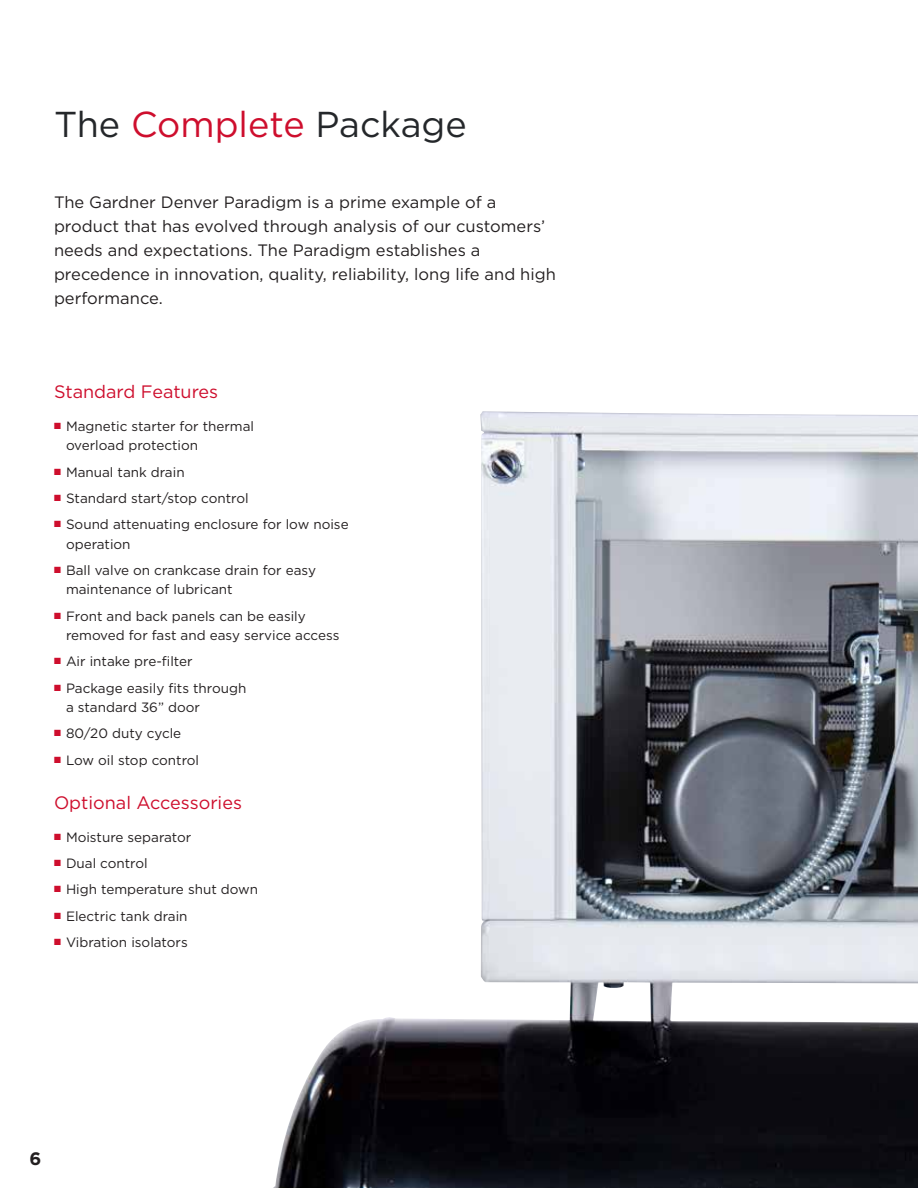
<style>
.page{position:relative;width:918px;height:1188px;background:#fff}
.page>*{position:absolute;margin:0;border:0;box-sizing:border-box;transform-origin:0 0}
.t1{font:36px "Gotham";color:#24272a}
.t2{font:18px "Gotham";color:#ce0e2d}
.t3{font:700 18px "Gotham";color:#231f20}
.t4{font:16.5px/24px "Gotham";color:#231f20}
.t5{font:13.5px/19.5px "Gotham";color:#231f20}
.s1{color:#ce0e2d}
</style>
<div class="page">
<img style="left:273px;top:411px;width:645px;height:777px">
<h1 class="t1" style="left:54px;top:101px;width:414px">The <span class="s1">Complete</span> Package</h1>
<p class="t4" style="left:54px;top:190px;width:503px">The Gardner Denver Paradigm is a prime example of a product that has evolved through analysis of our customers’ needs and expectations. The Paradigm establishes a precedence in innovation, quality, reliability, long life and high performance.</p>
<h2 class="t2" style="left:54px;top:380px;width:166px">Standard Features</h2>
<p class="t5" style="left:66px;top:416px;width:190px;text-indent:-12px"><span class="s1">■</span> Magnetic starter for thermal overload protection</p>
<p class="t5" style="left:54px;top:462px;width:132px"><span class="s1">■</span> Manual tank drain</p>
<p class="t5" style="left:54px;top:488px;width:196px"><span class="s1">■</span> Standard start/stop control</p>
<p class="t5" style="left:66px;top:514px;width:284px;text-indent:-12px"><span class="s1">■</span> Sound attenuating enclosure for low noise operation</p>
<p class="t5" style="left:66px;top:560px;width:252px;text-indent:-12px"><span class="s1">■</span> Ball valve on crankcase drain for easy maintenance of lubricant</p>
<p class="t5" style="left:66px;top:606px;width:275px;text-indent:-12px"><span class="s1">■</span> Front and back panels can be easily removed for fast and easy service access</p>
<p class="t5" style="left:54px;top:651px;width:140px"><span class="s1">■</span> Air intake pre-filter</p>
<p class="t5" style="left:66px;top:678px;width:182px;text-indent:-12px"><span class="s1">■</span> Package easily fits through a standard 36” door</p>
<p class="t5" style="left:54px;top:723px;width:129px"><span class="s1">■</span> 80/20 duty cycle</p>
<p class="t5" style="left:54px;top:750px;width:147px"><span class="s1">■</span> Low oil stop control</p>
<h2 class="t2" style="left:54px;top:791px;width:189px">Optional Accessories</h2>
<p class="t5" style="left:54px;top:827px;width:139px"><span class="s1">■</span> Moisture separator</p>
<p class="t5" style="left:54px;top:853px;width:95px"><span class="s1">■</span> Dual control</p>
<p class="t5" style="left:54px;top:879px;width:206px"><span class="s1">■</span> High temperature shut down</p>
<p class="t5" style="left:54px;top:906px;width:135px"><span class="s1">■</span> Electric tank drain</p>
<p class="t5" style="left:54px;top:932px;width:135px"><span class="s1">■</span> Vibration isolators</p>
<h2 class="t3" style="left:29px;top:1147px;width:13px">6</h2>
</div>
